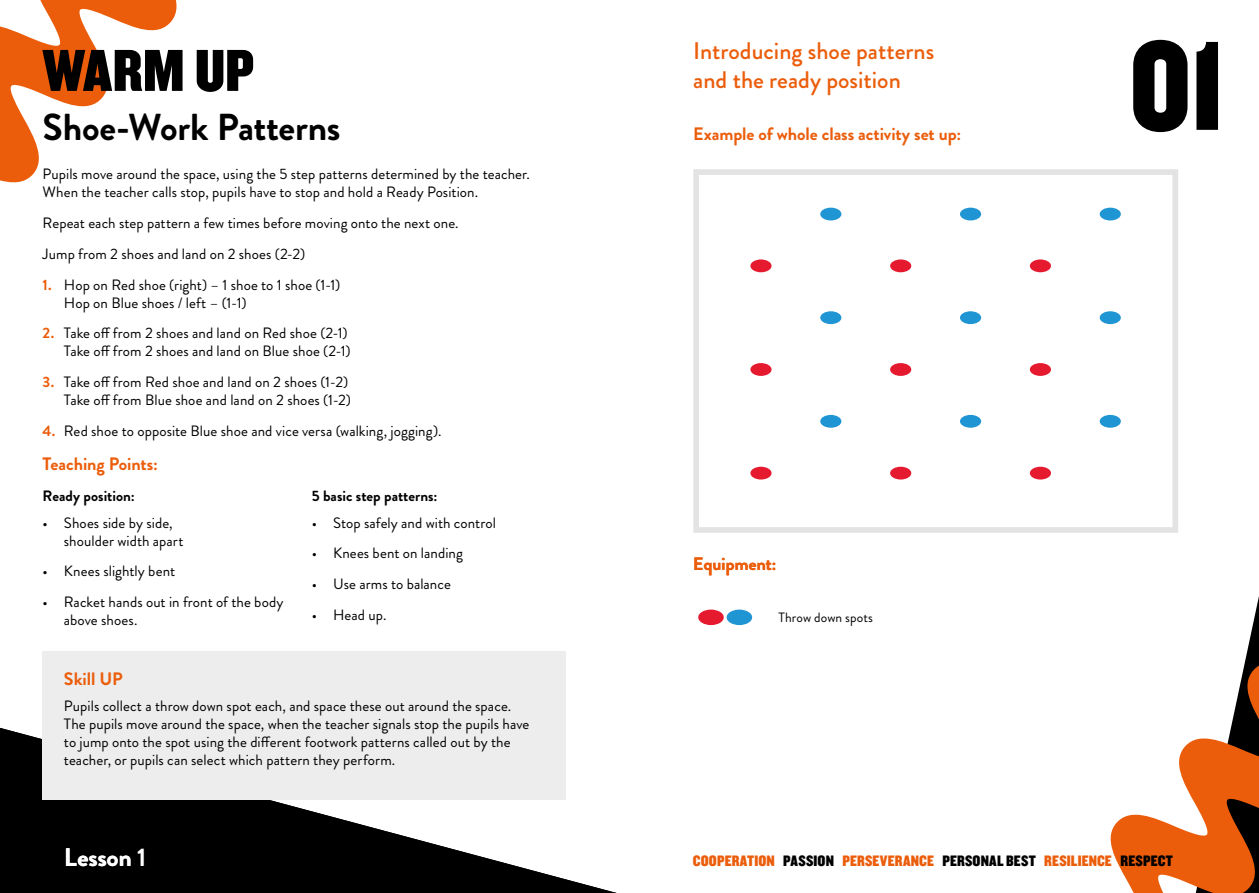
<style>
.page{position:relative;width:1259px;height:893px;background:#fff}
.page>*{position:absolute;margin:0;border:0;box-sizing:border-box;transform-origin:0 0}
.t1{font:132px "Knockout 70 Full Welterwt";color:#000}
.t2{font:61.5px "Knockout 70 Full Welterwt";letter-spacing:-.005em;color:#000}
.t3{font:700 37.5px "Brandon Grotesque";letter-spacing:-.005em;color:#000}
.t4{font:700 25.5px "Brandon Grotesque";letter-spacing:-.005em;color:#fff}
.t5{font:500 24px/28.8px "Brandon Grotesque";color:#eb5d0b}
.t6{font:700 18px "Brandon Grotesque";letter-spacing:-.005em;color:#eb5d0b}
.t7{font:15.75px "Knockout 70 Full Welterwt";letter-spacing:.01em;color:#eb5d0b}
.t8{font:15px/18px "Brandon Grotesque";letter-spacing:.005em;color:#000}
.t9{font:700 15px "Brandon Grotesque";letter-spacing:.005em;color:#000}
.t10{font:13.5px "Brandon Grotesque";letter-spacing:.01em;color:#000}
.s1{font-weight:700;color:#eb5d0b}
.s2{color:#000}
</style>
<div class="page">
<svg style="left:0;top:0;width:177px;height:183px"></svg>
<svg style="left:0;top:728px;width:616px;height:165px;fill:#000"></svg>
<div style="left:43px;top:651px;width:523px;height:148px;background:#ededed"></div>
<svg style="left:1110px;top:596px;width:149px;height:297px"></svg>
<svg style="left:693px;top:169px;width:485px;height:364px"></svg>
<div style="left:750px;top:259px;width:21px;height:13px;background:#e51a2f;border-radius:50%"></div>
<div style="left:890px;top:259px;width:21px;height:13px;background:#e51a2f;border-radius:50%"></div>
<div style="left:1030px;top:259px;width:21px;height:13px;background:#e51a2f;border-radius:50%"></div>
<div style="left:960px;top:208px;width:21px;height:12px;background:#2095d3;border-radius:50%"></div>
<div style="left:1099px;top:208px;width:21px;height:12px;background:#2095d3;border-radius:50%"></div>
<div style="left:820px;top:208px;width:21px;height:12px;background:#2095d3;border-radius:50%"></div>
<div style="left:750px;top:363px;width:21px;height:13px;background:#e51a2f;border-radius:50%"></div>
<div style="left:890px;top:363px;width:21px;height:13px;background:#e51a2f;border-radius:50%"></div>
<div style="left:1030px;top:363px;width:21px;height:13px;background:#e51a2f;border-radius:50%"></div>
<div style="left:960px;top:311px;width:21px;height:13px;background:#2095d3;border-radius:50%"></div>
<div style="left:1099px;top:311px;width:21px;height:13px;background:#2095d3;border-radius:50%"></div>
<div style="left:820px;top:311px;width:21px;height:13px;background:#2095d3;border-radius:50%"></div>
<div style="left:750px;top:467px;width:21px;height:12px;background:#e51a2f;border-radius:50%"></div>
<div style="left:890px;top:467px;width:21px;height:12px;background:#e51a2f;border-radius:50%"></div>
<div style="left:1030px;top:467px;width:21px;height:12px;background:#e51a2f;border-radius:50%"></div>
<div style="left:960px;top:415px;width:21px;height:13px;background:#2095d3;border-radius:50%"></div>
<div style="left:1099px;top:415px;width:21px;height:13px;background:#2095d3;border-radius:50%"></div>
<div style="left:820px;top:415px;width:21px;height:13px;background:#2095d3;border-radius:50%"></div>
<div style="left:726px;top:610px;width:26px;height:15px;background:#2095d3;border-radius:50%"></div>
<div style="left:698px;top:610px;width:26px;height:15px;background:#e51a2f;border-radius:50%"></div>
<h2 class="t2" style="left:42px;top:31px;width:213px">WARM UP</h2>
<h3 class="t3" style="left:42px;top:100px;width:300px">Shoe-Work Patterns</h3>
<p class="t8" style="left:43px;top:165px;width:489px">Pupils move around the space, using the 5 step patterns determined by the teacher.<br>When the teacher calls stop, pupils have to stop and hold a Ready Position.</p>
<p class="t8" style="left:43px;top:208px;width:417px;line-height:30.8px">Repeat each step pattern a few times before moving onto the next one.<br>Jump from 2 shoes and land on 2 shoes (2-2)</p>
<p class="t8" style="left:64px;top:276px;width:278px;text-indent:-21px"><span class="s1">1.</span> Hop on Red shoe (right) – 1 shoe to 1 shoe (1-1)<br>Hop on Blue shoes / left – (1-1)</p>
<p class="t8" style="left:43px;top:324px;width:310px;text-align:right"><span class="s1">2.</span> Take off from 2 shoes and land on Red shoe (2-1)<br>Take off from 2 shoes and land on Blue shoe (2-1)</p>
<p class="t8" style="left:43px;top:373px;width:310px;text-align:right"><span class="s1">3.</span> Take off from Red shoe and land on 2 shoes (1-2)<br>Take off from Blue shoe and land on 2 shoes (1-2)</p>
<p class="t8" style="left:43px;top:422px;width:400px"><span class="s1">4.</span> Red shoe to opposite Blue shoe and vice versa (walking, jogging).</p>
<p class="t6" style="left:43px;top:451px;width:117px">Teaching Points:</p>
<p class="t9" style="left:43px;top:485px;width:94px">Ready position:</p>
<p class="t8" style="left:64px;top:514px;width:121px;text-indent:-21px">• Shoes side by side, shoulder width apart</p>
<p class="t8" style="left:43px;top:562px;width:134px">• Knees slightly bent</p>
<p class="t8" style="left:64px;top:593px;width:221px;text-indent:-21px">• Racket hands out in front of the body above shoes.</p>
<p class="t9" style="left:312px;top:485px;width:127px">5 basic step patterns:</p>
<p class="t8" style="left:312px;top:514px;width:186px">• Stop safely and with control</p>
<p class="t8" style="left:312px;top:544px;width:153px">• Knees bent on landing</p>
<p class="t8" style="left:312px;top:575px;width:141px">• Use arms to balance</p>
<p class="t8" style="left:312px;top:606px;width:76px">• Head up.</p>
<p class="t6" style="left:64px;top:666px;width:60px">Skill UP</p>
<p class="t8" style="left:64px;top:697px;width:467px">Pupils collect a throw down spot each, and space these out around the space.<br>The pupils move around the space, when the teacher signals stop the pupils have to jump onto the spot using the different footwork patterns called out by the teacher, or pupils can select which pattern they perform.</p>
<h3 class="t5" style="left:693px;top:37px;width:242px">Introducing shoe patterns and the ready position</h3>
<p class="t6" style="left:693px;top:122px;width:269px">Example of whole class activity set up:</p>
<p class="t6" style="left:693px;top:551px;width:85px">Equipment:</p>
<p class="t10" style="left:778px;top:608px;width:96px">Throw down spots</p>
<h1 class="t1" style="left:1128px;top:1px;width:100px">01</h1>
<h3 class="t4" style="left:64px;top:840px;width:84px">Lesson 1</h3>
<p class="t7" style="left:693px;top:851px;width:481px">COOPERATION <span class="s2">PASSION</span> PERSEVERANCE <span class="s2">PERSONAL BEST</span> RESILIENCE <span class="s2">RESPECT</span></p>
</div>
